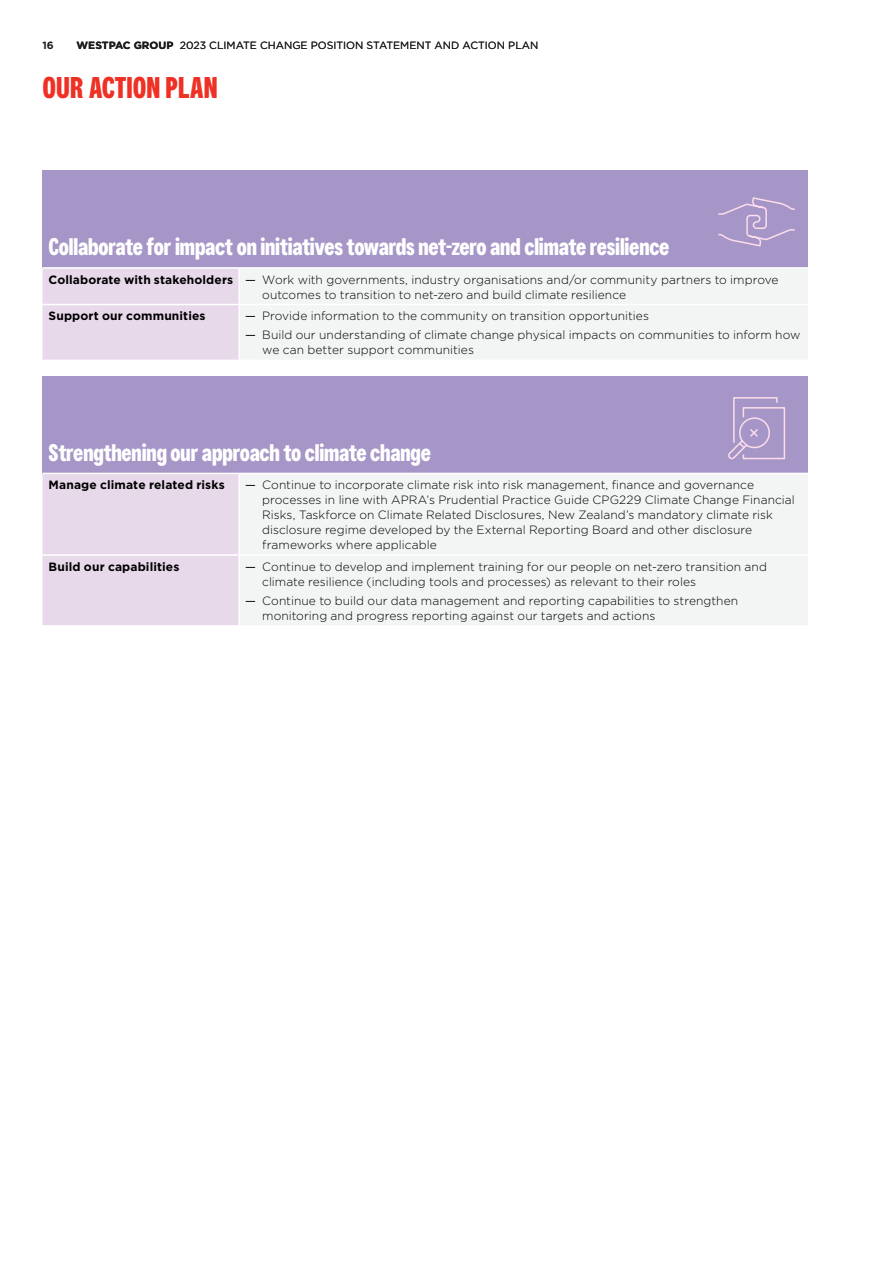
<style>
.page{position:relative;width:893px;height:1263px;background:#fff}
.page>*{position:absolute;margin:0;border:0;box-sizing:border-box;transform-origin:0 0}
.t1{font:700 30px "Westpac";color:#ee3124}
.t2{font:700 24px "Westpac";letter-spacing:-.01em;color:#fff}
.t3{font:300 12px/15px "Gotham";letter-spacing:.005em;color:#000}
.t4{font:700 12px "Gotham";letter-spacing:.01em;color:#000}
.t5{font:10.5px "Gotham";color:#1c1c1c}
.t6{font:700 10.5px "Gotham";color:#1c1c1c}
.s1{font-weight:700}
.s2{font-weight:400}
</style>
<div class="page">
<div style="left:43px;top:170px;width:765px;height:98px;background:#a696c8"></div>
<div style="left:43px;top:269px;width:195px;height:91px;background:#e7d8ea"></div>
<div style="left:240px;top:269px;width:568px;height:90px;background:#f3f4f4"></div>
<hr style="left:43px;top:267px;width:196px;height:2px;background:#fff">
<hr style="left:239px;top:267px;width:569px;height:2px;background:#fff">
<hr style="left:43px;top:304px;width:196px;height:1px;background:#fff">
<hr style="left:239px;top:304px;width:569px;height:1px;background:#fff">
<div style="left:43px;top:376px;width:765px;height:97px;background:#a696c8"></div>
<div style="left:43px;top:474px;width:195px;height:151px;background:#e7d8ea"></div>
<div style="left:240px;top:475px;width:568px;height:150px;background:#f3f4f4"></div>
<hr style="left:43px;top:554px;width:196px;height:2px;background:#fff">
<hr style="left:239px;top:554px;width:569px;height:2px;background:#fff">
<svg style="left:728px;top:397px;width:58px;height:63px"></svg>
<svg style="left:718px;top:197px;width:77px;height:50px"></svg>
<p class="t6" style="left:43px;top:38px;width:13px">16</p>
<p class="t6" style="left:77px;top:38px;width:98px">WESTPAC GROUP</p>
<p class="t5" style="left:180px;top:38px;width:360px">2023 CLIMATE CHANGE POSITION STATEMENT AND ACTION PLAN</p>
<h1 class="t1" style="left:43px;top:69px;width:177px">OUR ACTION PLAN</h1>
<h2 class="t2" style="left:49px;top:232px;width:622px">Collaborate for impact on initiatives towards net-zero and climate resilience</h2>
<p class="t3" style="left:262px;top:271px;width:518px;text-indent:-214px"><span class="s1">Collaborate with stakeholders</span> <span class="s2">—</span> Work with governments, industry organisations and/or community partners to improve outcomes to transition to net-zero and build climate resilience</p>
<p class="t4" style="left:49px;top:308px;width:159px">Support our communities</p>
<p class="t3" style="left:245px;top:308px;width:405px"><span class="s2">—</span> Provide information to the community on transition opportunities</p>
<p class="t3" style="left:262px;top:327px;width:540px;text-indent:-17px"><span class="s2">—</span> Build our understanding of climate change physical impacts on communities to inform how we can better support communities</p>
<h2 class="t2" style="left:49px;top:438px;width:384px">Strengthening our approach to climate change</h2>
<p class="t4" style="left:49px;top:477px;width:178px">Manage climate related risks</p>
<p class="t3" style="left:262px;top:477px;width:534px;text-indent:-17px"><span class="s2">—</span> Continue to incorporate climate risk into risk management, finance and governance processes in line with APRA’s Prudential Practice Guide CPG229 Climate Change Financial Risks, Taskforce on Climate Related Disclosures, New Zealand’s mandatory climate risk disclosure regime developed by the External Reporting Board and other disclosure frameworks where applicable</p>
<p class="t4" style="left:49px;top:558px;width:132px">Build our capabilities</p>
<p class="t3" style="left:262px;top:559px;width:506px;text-indent:-17px"><span class="s2">—</span> Continue to develop and implement training for our people on net-zero transition and climate resilience (including tools and processes) as relevant to their roles</p>
<p class="t3" style="left:262px;top:593px;width:477px;text-indent:-17px"><span class="s2">—</span> Continue to build our data management and reporting capabilities to strengthen monitoring and progress reporting against our targets and actions</p>
</div>
